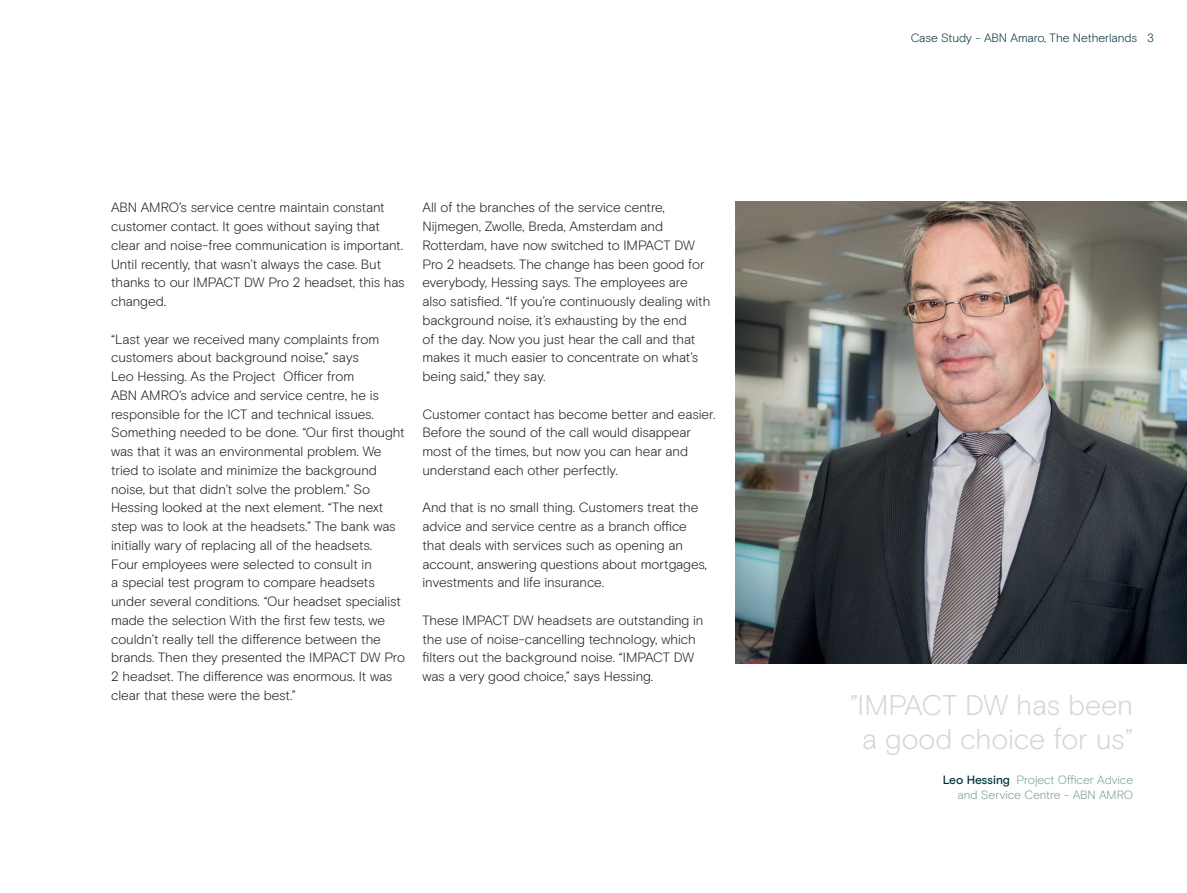
<style>
.page{position:relative;width:1187px;height:893px;background:#fff}
.page>*{position:absolute;margin:0;border:0;box-sizing:border-box;transform-origin:0 0}
.EPOS_bodytext{font:300 28.5px "EPOS Basis";letter-spacing:-.005em;color:#d6d6d6}
.platte_tekst{font:300 13.5px/18.8px "EPOS Basis";letter-spacing:-.005em;color:#231f20}
.EPOS_bodytext-2{font:300 12px/15px "EPOS Basis";letter-spacing:-.005em;color:#809a9e;text-align:right}
.t1{font:300 12px "EPOS Basis";letter-spacing:-.01em;color:#00353d}
.s1{font-weight:500;color:#00353d}
</style>
<div class="page">
<img style="left:735px;top:202px;width:451px;height:461px">
<p class="platte_tekst" style="left:111px;top:198px;width:295px">ABN AMRO’s service centre maintain constant customer contact. It goes without saying that clear and noise-free communication is important.<br>Until recently, that wasn’t always the case. But thanks to our IMPACT DW Pro 2 headset, this has changed.</p>
<p class="platte_tekst" style="left:111px;top:330px;width:295px">“Last year we received many complaints from customers about background noise,” says<br>Leo Hessing. As the Project Officer from<br>ABN AMRO’s advice and service centre, he is responsible for the ICT and technical issues.<br>Something needed to be done. “Our first thought was that it was an environmental problem. We tried to isolate and minimize the background noise, but that didn’t solve the problem.” So Hessing looked at the next element. “The next step was to look at the headsets.” The bank was initially wary of replacing all of the headsets.<br>Four employees were selected to consult in<br>a special test program to compare headsets under several conditions. “Our headset specialist made the selection With the first few tests, we couldn’t really tell the difference between the brands. Then they presented the IMPACT DW Pro 2 headset. The difference was enormous. It was clear that these were the best.”</p>
<p class="platte_tekst" style="left:422px;top:198px;width:289px">All of the branches of the service centre, Nijmegen, Zwolle, Breda, Amsterdam and Rotterdam, have now switched to IMPACT DW Pro 2 headsets. The change has been good for everybody, Hessing says. The employees are also satisfied. “If you’re continuously dealing with background noise, it’s exhausting by the end<br>of the day. Now you just hear the call and that makes it much easier to concentrate on what’s being said,” they say.</p>
<p class="platte_tekst" style="left:422px;top:405px;width:294px">Customer contact has become better and easier.<br>Before the sound of the call would disappear most of the times, but now you can hear and understand each other perfectly.</p>
<p class="platte_tekst" style="left:422px;top:498px;width:286px">And that is no small thing. Customers treat the advice and service centre as a branch office that deals with services such as opening an account, answering questions about mortgages, investments and life insurance.</p>
<p class="platte_tekst" style="left:422px;top:611px;width:282px">These IMPACT DW headsets are outstanding in the use of noise-cancelling technology, which filters out the background noise. “IMPACT DW was a very good choice,” says Hessing.</p>
<p class="t1" style="left:910px;top:31px;width:245px">Case Study - ABN Amaro, The Netherlands 3</p>
<p class="EPOS_bodytext" style="left:849px;top:688px;width:285px">”IMPACT DW has been</p>
<p class="EPOS_bodytext" style="left:862px;top:722px;width:272px">a good choice for us”</p>
<p class="EPOS_bodytext-2" style="left:942px;top:772px;width:192px"><span class="s1">Leo Hessing</span> Project Officer Advice and Service Centre - ABN AMRO</p>
</div>
